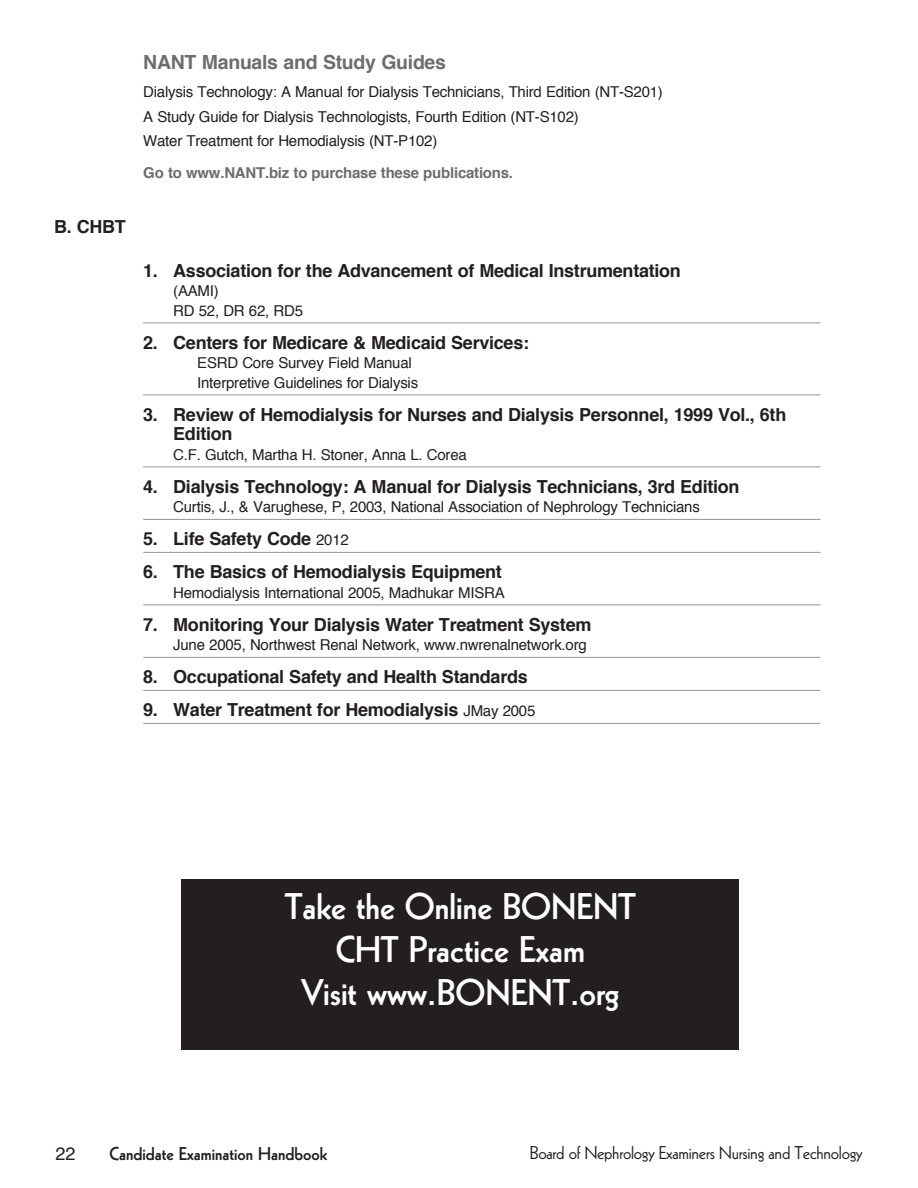
<style>
.page{position:relative;width:918px;height:1188px;background:#fff}
.page>*{position:absolute;margin:0;border:0;box-sizing:border-box;transform-origin:0 0}
.t1{font:800 36px/43.2px "Kabel LT Std";color:#fff;text-align:center}
.t2{font:700 19.5px "Helvetica";letter-spacing:-.015em;color:#6c6d70}
.t3{font:700 18px/19.5px "Helvetica";letter-spacing:-.015em;color:#231f20}
.t4{font:18px "Kabel LT Std";letter-spacing:-.015em;color:#231f20}
.t5{font:800 18px "Kabel LT Std";color:#231f20}
.t6{font:18px "Helvetica";color:#231f20}
.t7{font:15px/24.8px "Helvetica";letter-spacing:-.015em;color:#231f20}
.t8{font:700 15px "Helvetica";letter-spacing:-.015em;color:#6c6d70}
.s1{font-weight:400;font-size:15px}
</style>
<div class="page">
<hr style="left:143px;top:323px;width:677px;height:1px;background:#939598">
<hr style="left:143px;top:395px;width:677px;height:1px;background:#939598">
<hr style="left:143px;top:467px;width:677px;height:1px;background:#939598">
<hr style="left:143px;top:519px;width:677px;height:1px;background:#939598">
<hr style="left:143px;top:552px;width:677px;height:1px;background:#939598">
<hr style="left:143px;top:605px;width:677px;height:1px;background:#939598">
<hr style="left:143px;top:657px;width:677px;height:1px;background:#939598">
<hr style="left:143px;top:690px;width:677px;height:1px;background:#939598">
<hr style="left:143px;top:723px;width:677px;height:1px;background:#939598">
<div style="left:182px;top:879px;width:557px;height:171px;background:#231f20"></div>
<p class="t3" style="left:54px;top:217px;width:73px">B. CHBT</p>
<h2 class="t2" style="left:143px;top:46px;width:304px">NANT Manuals and Study Guides</h2>
<p class="t7" style="left:143px;top:80px;width:521px">Dialysis Technology: A Manual for Dialysis Technicians, Third Edition (NT-S201)<br>A Study Guide for Dialysis Technologists, Fourth Edition (NT-S102)<br>Water Treatment for Hemodialysis (NT-P102)</p>
<p class="t8" style="left:143px;top:161px;width:371px">Go to www.NANT.biz to purchase these publications.</p>
<p class="t3" style="left:143px;top:261px;width:539px">1. Association for the Advancement of Medical Instrumentation</p>
<p class="t7" style="left:173px;top:282px;width:131px;line-height:19.5px">(AAMI)<br>RD 52, DR 62, RD5</p>
<p class="t3" style="left:143px;top:333px;width:387px">2. Centers for Medicare &amp; Medicaid Services:</p>
<p class="t7" style="left:197px;top:354px;width:222px;line-height:19.5px">ESRD Core Survey Field Manual<br>Interpretive Guidelines for Dialysis</p>
<p class="t3" style="left:173px;top:405px;width:615px;text-indent:-30px">3. Review of Hemodialysis for Nurses and Dialysis Personnel, 1999 Vol., 6th<br>Edition</p>
<p class="t7" style="left:173px;top:443px;width:295px">C.F. Gutch, Martha H. Stoner, Anna L. Corea</p>
<p class="t3" style="left:143px;top:477px;width:598px">4. Dialysis Technology: A Manual for Dialysis Technicians, 3rd Edition</p>
<p class="t7" style="left:173px;top:495px;width:528px">Curtis, J., &amp; Varughese, P, 2003, National Association of Nephrology Technicians</p>
<p class="t3" style="left:143px;top:530px;width:207px">5. Life Safety Code <span class="s1">2012</span></p>
<p class="t3" style="left:143px;top:563px;width:360px">6. The Basics of Hemodialysis Equipment</p>
<p class="t7" style="left:173px;top:581px;width:333px">Hemodialysis International 2005, Madhukar MISRA</p>
<p class="t3" style="left:143px;top:615px;width:450px">7. Monitoring Your Dialysis Water Treatment System</p>
<p class="t7" style="left:173px;top:633px;width:415px">June 2005, Northwest Renal Network, www.nwrenalnetwork.org</p>
<p class="t3" style="left:143px;top:668px;width:386px">8. Occupational Safety and Health Standards</p>
<p class="t3" style="left:143px;top:701px;width:394px">9. Water Treatment for Hemodialysis <span class="s1">JMay 2005</span></p>
<h1 class="t1" style="left:285px;top:885px;width:352px">Take the Online BONENT<br>CHT Practice Exam<br>Visit www.BONENT.org</h1>
<p class="t6" style="left:56px;top:1139px;width:22px">22</p>
<p class="t5" style="left:110px;top:1143px;width:219px">Candidate Examination Handbook</p>
<p class="t4" style="left:530px;top:1142px;width:334px">Board of Nephrology Examiners Nursing and Technology</p>
</div>
